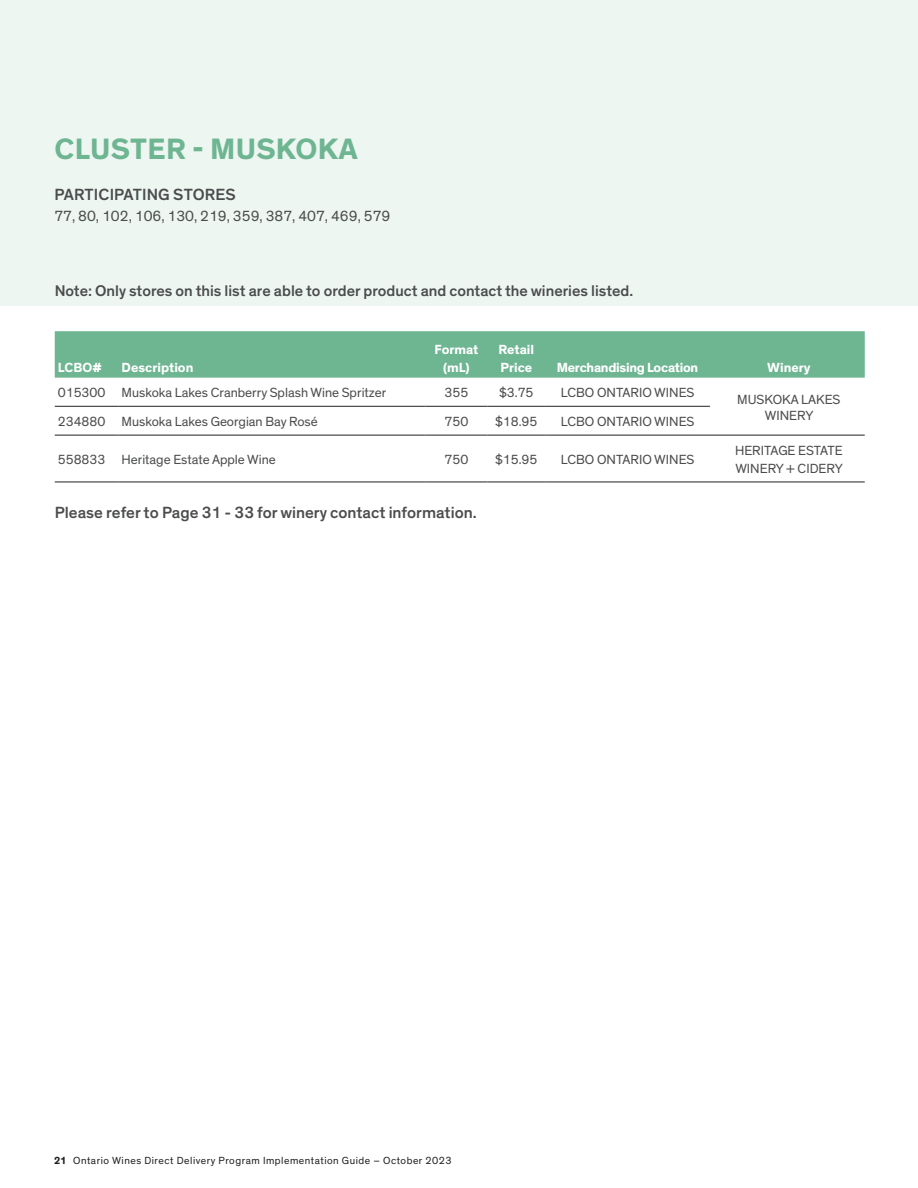
<style>
.page{position:relative;width:918px;height:1188px;background:#fff}
.page>*{position:absolute;margin:0;border:0;box-sizing:border-box;transform-origin:0 0}
.Heading{font:700 30px "Theinhardt";letter-spacing:.01em;color:#6eb592}
.body{font:500 16.5px "Theinhardt";color:#4b4c4d}
.Heading-2{font:500 16.5px "Theinhardt";letter-spacing:.01em;color:#4b4c4d}
.body-2{font:500 15.75px "Theinhardt";color:#4b4c4d}
.body-3{font:15px "Theinhardt";color:#4b4c4d}
.table_body{font:13.5px/16.2px "Theinhardt";color:#4b4c4d;text-align:center}
.Table_head{font:700 13.5px/18px "Theinhardt";letter-spacing:-.005em;color:#fff;text-align:center}
.t1{font:10.5px "Theinhardt";letter-spacing:.05em;color:#231f20}
.s1{font-weight:700}
</style>
<div class="page">
<div style="left:0;top:0;width:918px;height:306px;background:#eef6f2"></div>
<div style="left:55px;top:331px;width:810px;height:47px;background:#6eb592"></div>
<hr style="left:55px;top:406px;width:64px;height:1px;background:#231f20">
<hr style="left:119px;top:406px;width:307px;height:1px;background:#231f20">
<hr style="left:426px;top:406px;width:61px;height:1px;background:#231f20">
<hr style="left:487px;top:406px;width:58px;height:1px;background:#231f20">
<hr style="left:545px;top:406px;width:165px;height:1px;background:#231f20">
<hr style="left:55px;top:435px;width:64px;height:1px;background:#231f20">
<hr style="left:119px;top:435px;width:307px;height:1px;background:#231f20">
<hr style="left:426px;top:435px;width:61px;height:1px;background:#231f20">
<hr style="left:487px;top:435px;width:58px;height:1px;background:#231f20">
<hr style="left:545px;top:435px;width:165px;height:1px;background:#231f20">
<hr style="left:710px;top:435px;width:155px;height:1px;background:#231f20">
<hr style="left:55px;top:482px;width:64px;height:1px;background:#231f20">
<hr style="left:119px;top:482px;width:307px;height:1px;background:#231f20">
<hr style="left:426px;top:482px;width:61px;height:1px;background:#231f20">
<hr style="left:487px;top:482px;width:58px;height:1px;background:#231f20">
<hr style="left:545px;top:482px;width:165px;height:1px;background:#231f20">
<hr style="left:710px;top:482px;width:155px;height:1px;background:#231f20">
<p class="Heading" style="left:55px;top:130px;width:305px">CLUSTER - MUSKOKA</p>
<p class="Heading-2" style="left:54px;top:184px;width:183px">PARTICIPATING STORES</p>
<p class="body-3" style="left:54px;top:207px;width:338px">77, 80, 102, 106, 130, 219, 359, 387, 407, 469, 579</p>
<p class="body-2" style="left:55px;top:281px;width:580px">Note: Only stores on this list are able to order product and contact the wineries listed.</p>
<p class="Table_head" style="left:58px;top:358px;width:46px">LCBO#</p>
<p class="Table_head" style="left:122px;top:358px;width:73px">Description</p>
<p class="Table_head" style="left:434px;top:340px;width:46px">Format (mL)</p>
<p class="Table_head" style="left:498px;top:340px;width:37px;text-align:left">Retail<br>Price</p>
<p class="Table_head" style="left:557px;top:358px;width:143px">Merchandising Location</p>
<p class="Table_head" style="left:767px;top:358px;width:45px">Winery</p>
<p class="table_body" style="left:58px;top:385px;width:49px">015300</p>
<p class="table_body" style="left:122px;top:385px;width:266px">Muskoka Lakes Cranberry Splash Wine Spritzer</p>
<p class="table_body" style="left:445px;top:385px;width:25px">355</p>
<p class="table_body" style="left:499px;top:385px;width:36px">$3.75</p>
<p class="table_body" style="left:561px;top:385px;width:135px">LCBO ONTARIO WINES</p>
<p class="table_body" style="left:737px;top:391px;width:105px">MUSKOKA LAKES<br>WINERY</p>
<p class="table_body" style="left:58px;top:414px;width:49px">234880</p>
<p class="table_body" style="left:122px;top:414px;width:198px">Muskoka Lakes Georgian Bay Rosé</p>
<p class="table_body" style="left:445px;top:414px;width:25px">750</p>
<p class="table_body" style="left:495px;top:414px;width:44px">$18.95</p>
<p class="table_body" style="left:561px;top:414px;width:135px">LCBO ONTARIO WINES</p>
<p class="table_body" style="left:58px;top:452px;width:49px">558833</p>
<p class="table_body" style="left:122px;top:452px;width:156px">Heritage Estate Apple Wine</p>
<p class="table_body" style="left:445px;top:452px;width:25px">750</p>
<p class="table_body" style="left:495px;top:452px;width:44px">$15.95</p>
<p class="table_body" style="left:561px;top:452px;width:135px">LCBO ONTARIO WINES</p>
<p class="table_body" style="left:735px;top:442px;width:109px;line-height:18px;text-align:left">HERITAGE ESTATE<br>WINERY + CIDERY</p>
<p class="body" style="left:55px;top:503px;width:423px">Please refer to Page 31 - 33 for winery contact information.</p>
<p class="t1" style="left:54px;top:1154px;width:399px"><span class="s1">21</span> Ontario Wines Direct Delivery Program Implementation Guide – October 2023</p>
</div>
